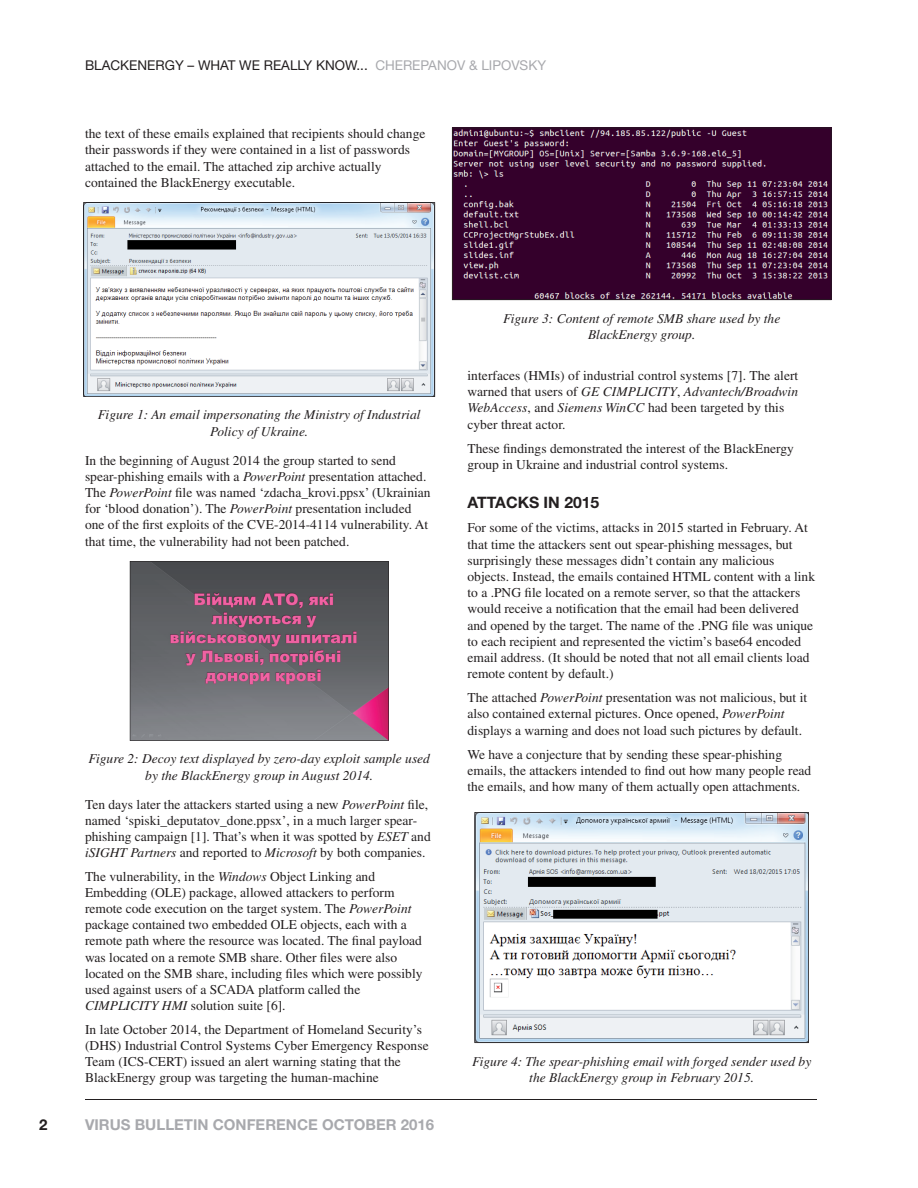
<style>
.page{position:relative;width:918px;height:1188px;background:#fff}
.page>*{position:absolute;margin:0;border:0;box-sizing:border-box;transform-origin:0 0}
.t1{font:700 15.75px "Helvetica Neue";color:#231f20}
.t2{font:700 15px "Helvetica Neue";color:#a8a9ad}
.t3{font:700 15px "Helvetica Neue";color:#231f20}
.t4{font:13.5px/16.2px "Times";color:#231f20}
.t5{font:italic 13.5px/16.2px "Times";color:#231f20;text-align:center}
.t6{font:13.5px "Helvetica Neue";color:#231f20}
.s1{color:#a8a9ad}
.s2{font-style:italic}
</style>
<div class="page">
<hr style="left:85px;top:1099px;width:731px;height:1px;background:#231f20">
<svg style="left:83px;top:202px;width:352px;height:195px"></svg>
<svg style="left:130px;top:561px;width:259px;height:180px;background:#71626d"></svg>
<svg style="left:475px;top:812px;width:334px;height:231px"></svg>
<svg style="left:452px;top:128px;width:380px;height:172px;background:#42143a"></svg>
<p class="t6" style="left:85px;top:61px;width:463px">BLACKENERGY – WHAT WE REALLY KNOW... <span class="s1">CHEREPANOV &amp; LIPOVSKY</span></p>
<p class="t4" style="left:85px;top:127px;width:342px">the text of these emails explained that recipients should change their passwords if they were contained in a list of passwords attached to the email. The attached zip archive actually contained the BlackEnergy executable.</p>
<p class="t5" style="left:98px;top:408px;width:324px">Figure 1: An email impersonating the Ministry of Industrial<br>Policy of Ukraine.</p>
<p class="t4" style="left:85px;top:453px;width:347px">In the beginning of August 2014 the group started to send spear-phishing emails with a <span class="s2">PowerPoint</span> presentation attached.<br>The <span class="s2">PowerPoint</span> file was named ‘zdacha_krovi.ppsx’ (Ukrainian for ‘blood donation’). The <span class="s2">PowerPoint</span> presentation included one of the first exploits of the CVE-2014-4114 vulnerability. At that time, the vulnerability had not been patched.</p>
<p class="t5" style="left:88px;top:752px;width:343px">Figure 2: Decoy text displayed by zero-day exploit sample used by the BlackEnergy group in August 2014.</p>
<p class="t4" style="left:85px;top:797px;width:347px">Ten days later the attackers started using a new <span class="s2">PowerPoint</span> file, named ‘spiski_deputatov_done.ppsx’, in a much larger spear&shy;phishing campaign [1]. That’s when it was spotted by <span class="s2">ESET</span> and <span class="s2">iSIGHT Partners</span> and reported to <span class="s2">Microsoft</span> by both companies.</p>
<p class="t4" style="left:85px;top:869px;width:339px">The vulnerability, in the <span class="s2">Windows</span> Object Linking and Embedding (OLE) package, allowed attackers to perform remote code execution on the target system. The <span class="s2">PowerPoint </span>package contained two embedded OLE objects, each with a remote path where the resource was located. The final payload was located on a remote SMB share. Other files were also located on the SMB share, including files which were possibly used against users of a SCADA platform called the <span class="s2">CIMPLICITY HMI</span> solution suite [6].</p>
<p class="t4" style="left:85px;top:1022px;width:345px">In late October 2014, the Department of Homeland Security’s (DHS) Industrial Control Systems Cyber Emergency Response Team (ICS-CERT) issued an alert warning stating that the BlackEnergy group was targeting the human-machine</p>
<p class="t3" style="left:39px;top:1119px;width:10px">2</p>
<p class="t2" style="left:85px;top:1119px;width:351px">VIRUS BULLETIN CONFERENCE OCTOBER 2016</p>
<p class="t5" style="left:503px;top:311px;width:279px">Figure 3: Content of remote SMB share used by the<br>BlackEnergy group.</p>
<p class="t4" style="left:468px;top:369px;width:332px">interfaces (HMIs) of industrial control systems [7]. The alert warned that users of <span class="s2">GE CIMPLICITY</span>, <span class="s2">Advantech/Broadwin WebAccess</span>, and <span class="s2">Siemens WinCC</span> had been targeted by this cyber threat actor.</p>
<p class="t4" style="left:468px;top:441px;width:328px">These findings demonstrated the interest of the BlackEnergy group in Ukraine and industrial control systems.</p>
<p class="t1" style="left:468px;top:497px;width:133px">ATTACKS IN 2015</p>
<p class="t4" style="left:468px;top:521px;width:349px">For some of the victims, attacks in 2015 started in February. At that time the attackers sent out spear-phishing messages, but surprisingly these messages didn’t contain any malicious objects. Instead, the emails contained HTML content with a link to a .PNG file located on a remote server, so that the attackers would receive a notification that the email had been delivered and opened by the target. The name of the .PNG file was unique to each recipient and represented the victim’s base64 encoded email address. (It should be noted that not all email clients load remote content by default.)</p>
<p class="t4" style="left:468px;top:691px;width:341px">The attached <span class="s2">PowerPoint</span> presentation was not malicious, but it also contained external pictures. Once opened, <span class="s2">PowerPoint </span>displays a warning and does not load such pictures by default.</p>
<p class="t4" style="left:468px;top:747px;width:345px">We have a conjecture that by sending these spear-phishing emails, the attackers intended to find out how many people read the emails, and how many of them actually open attachments.</p>
<p class="t5" style="left:472px;top:1054px;width:341px">Figure 4: The spear-phishing email with forged sender used by the BlackEnergy group in February 2015.</p>
</div>
